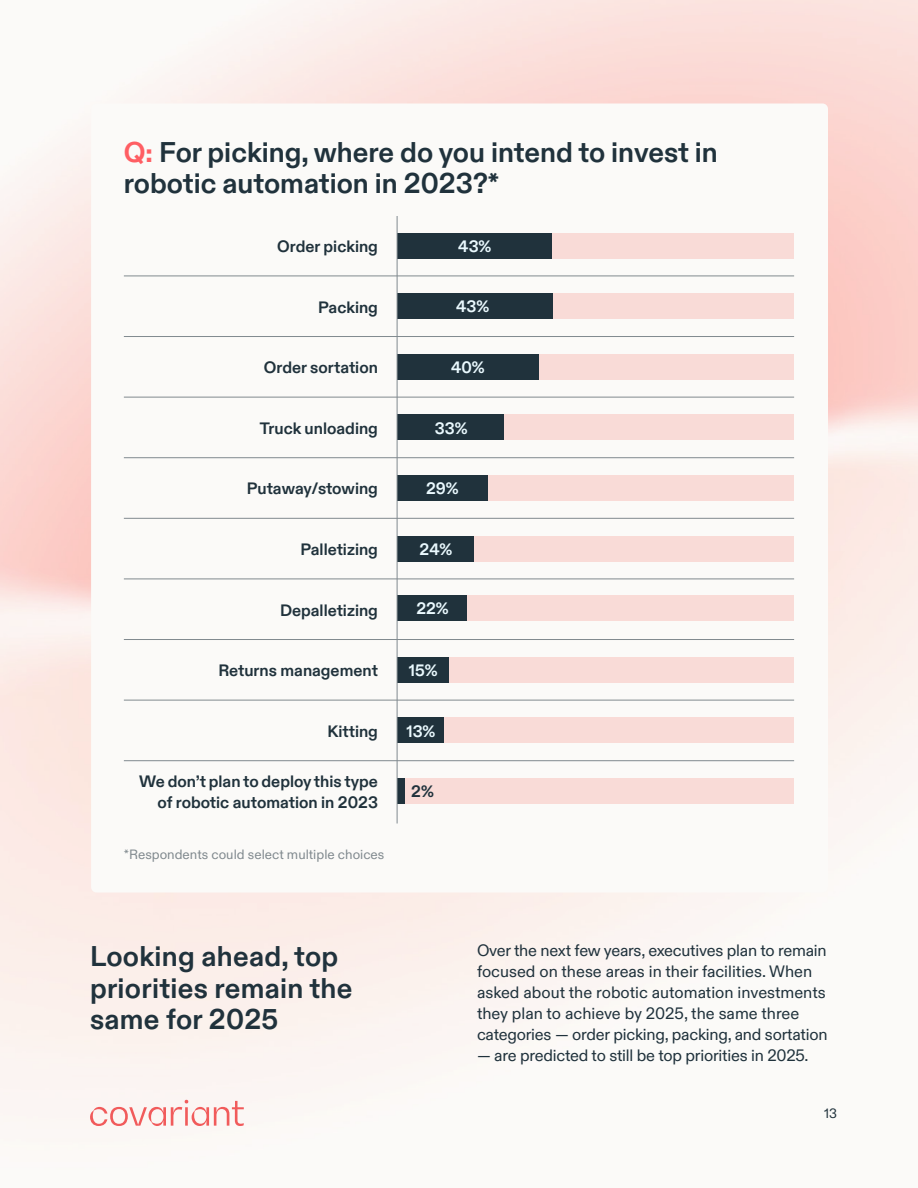
<style>
.page{position:relative;width:918px;height:1188px;background:#fff}
.page>*{position:absolute;margin:0;border:0;box-sizing:border-box;transform-origin:0 0}
.t1{font:700 28.5px/31.5px "ABC Diatype";color:#20323c}
.t2{font:16.5px/21px "ABC Diatype";letter-spacing:-.015em;color:#20323c}
.Body{font:700 16.5px/21px "ABC Diatype";color:#20323c;text-align:right}
.graph_s{font:700 16.5px "ABC Diatype";color:#eaf9fe}
.graph_s-2{font:700 16.5px "ABC Diatype";color:#20323c}
.body_de-emphasized{font:13.5px "ABC Diatype";color:#818a8f}
.t3{font:13.5px "ABC Diatype";color:#20323c}
.s1{color:#ff5e63}
</style>
<div class="page">
<div style="left:91px;top:104px;width:737px;height:788px;background:#fbfaf8;border-radius:5px"></div>
<div style="left:404px;top:233px;width:390px;height:26px;background:#f9dbd7"></div>
<div style="left:397px;top:233px;width:155px;height:26px;background:#20323c"></div>
<div style="left:404px;top:536px;width:390px;height:26px;background:#f9dbd7"></div>
<div style="left:397px;top:536px;width:77px;height:26px;background:#20323c"></div>
<div style="left:404px;top:717px;width:390px;height:26px;background:#f9dbd7"></div>
<div style="left:397px;top:717px;width:47px;height:26px;background:#20323c"></div>
<div style="left:404px;top:293px;width:390px;height:26px;background:#f9dbd7"></div>
<div style="left:397px;top:293px;width:156px;height:26px;background:#20323c"></div>
<div style="left:404px;top:595px;width:390px;height:25px;background:#f9dbd7"></div>
<div style="left:397px;top:595px;width:70px;height:25px;background:#20323c"></div>
<div style="left:404px;top:354px;width:390px;height:26px;background:#f9dbd7"></div>
<div style="left:397px;top:354px;width:142px;height:26px;background:#20323c"></div>
<hr style="left:124px;top:276px;width:670px;height:1px;background:#818a8f">
<hr style="left:124px;top:639px;width:670px;height:1px;background:#818a8f">
<hr style="left:124px;top:336px;width:670px;height:1px;background:#818a8f">
<div style="left:404px;top:414px;width:390px;height:26px;background:#f9dbd7"></div>
<div style="left:397px;top:414px;width:107px;height:26px;background:#20323c"></div>
<div style="left:404px;top:475px;width:390px;height:26px;background:#f9dbd7"></div>
<div style="left:397px;top:475px;width:91px;height:26px;background:#20323c"></div>
<div style="left:404px;top:657px;width:390px;height:26px;background:#f9dbd7"></div>
<div style="left:397px;top:657px;width:52px;height:26px;background:#20323c"></div>
<hr style="left:124px;top:397px;width:670px;height:1px;background:#818a8f">
<hr style="left:124px;top:457px;width:670px;height:1px;background:#818a8f">
<hr style="left:124px;top:518px;width:670px;height:1px;background:#818a8f">
<hr style="left:124px;top:700px;width:670px;height:1px;background:#818a8f">
<hr style="left:124px;top:579px;width:670px;height:1px;background:#818a8f">
<hr style="left:124px;top:760px;width:670px;height:1px;background:#818a8f">
<div style="left:397px;top:778px;width:397px;height:26px;background:#f9dbd7"></div>
<div style="left:397px;top:778px;width:8px;height:26px;background:#20323c"></div>
<hr style="left:397px;top:216px;width:1px;height:608px;background:#818a8f">
<svg style="left:90px;top:1100px;width:154px;height:26px"></svg>
<p class="t1" style="left:124px;top:137px;width:596px"><span class="s1">Q:</span> For picking, where do you intend to invest in robotic automation in 2023?*</p>
<p class="Body" style="left:277px;top:236px;width:102px">Order picking</p>
<p class="graph_s" style="left:458px;top:237px;width:35px">43%</p>
<p class="Body" style="left:318px;top:297px;width:61px">Packing</p>
<p class="graph_s" style="left:456px;top:297px;width:35px">43%</p>
<p class="Body" style="left:264px;top:358px;width:116px">Order sortation</p>
<p class="graph_s" style="left:451px;top:358px;width:35px">40%</p>
<p class="Body" style="left:260px;top:418px;width:120px">Truck unloading</p>
<p class="graph_s" style="left:435px;top:418px;width:34px">33%</p>
<p class="Body" style="left:247px;top:479px;width:133px">Putaway/stowing</p>
<p class="graph_s" style="left:426px;top:479px;width:34px">29%</p>
<p class="Body" style="left:301px;top:539px;width:79px">Palletizing</p>
<p class="graph_s" style="left:420px;top:540px;width:34px">24%</p>
<p class="Body" style="left:280px;top:600px;width:99px">Depalletizing</p>
<p class="graph_s" style="left:416px;top:598px;width:34px">22%</p>
<p class="Body" style="left:218px;top:661px;width:161px">Returns management</p>
<p class="graph_s" style="left:409px;top:661px;width:30px">15%</p>
<p class="Body" style="left:327px;top:721px;width:52px">Kitting</p>
<p class="graph_s" style="left:406px;top:721px;width:31px">13%</p>
<p class="Body" style="left:139px;top:771px;width:240px">We don’t plan to deploy this type of robotic automation in 2023</p>
<p class="body_de-emphasized" style="left:124px;top:846px;width:262px">*Respondents could select multiple choices</p>
<p class="graph_s-2" style="left:411px;top:782px;width:24px">2%</p>
<p class="t1" style="left:90px;top:942px;width:264px">Looking ahead, top priorities remain the same for 2025</p>
<p class="t2" style="left:477px;top:940px;width:352px">Over the next few years, executives plan to remain focused on these areas in their facilities. When asked about the robotic automation investments they plan to achieve by 2025, the same three categories — order picking, packing, and sortation</p>
<p class="t2" style="left:477px;top:1045px;width:333px">— are predicted to still be top priorities in 2025.</p>
<p class="t3" style="left:824px;top:1105px;width:14px">13</p>
</div>
